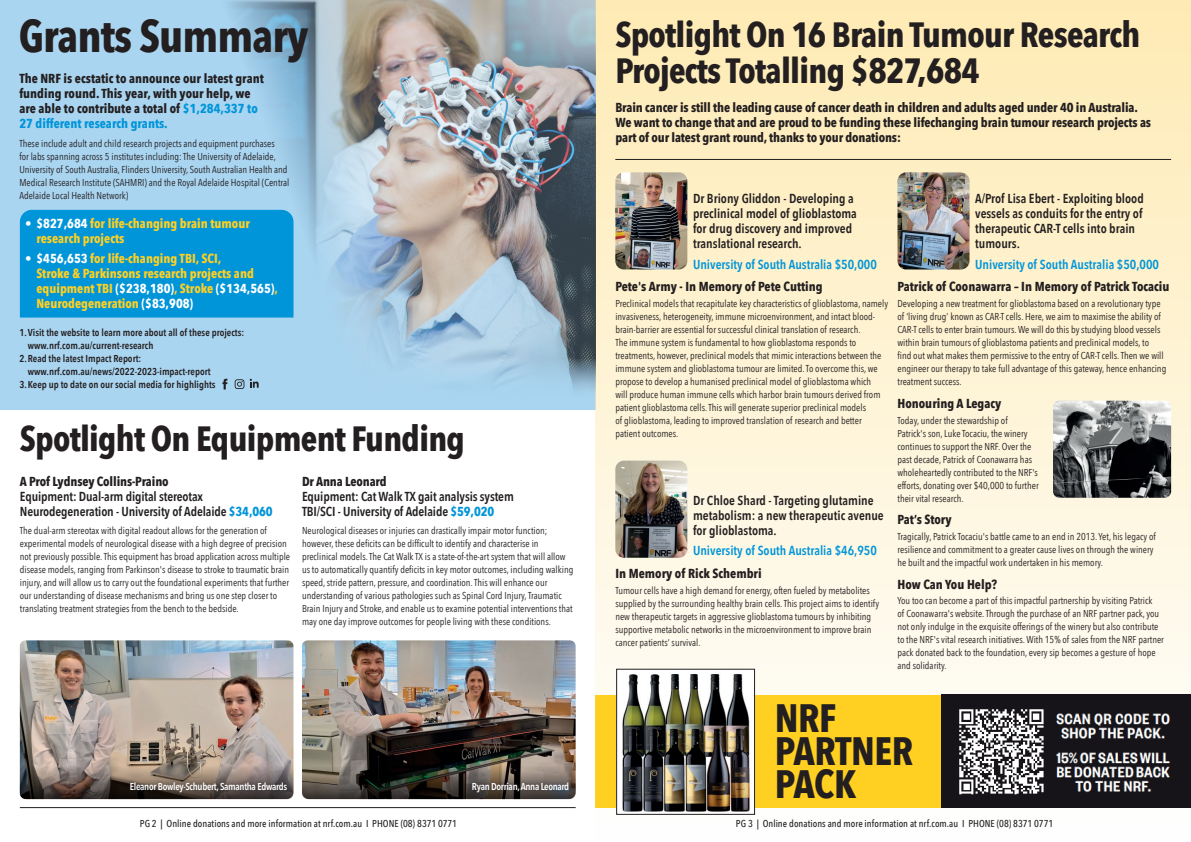
<style>
.page{position:relative;width:1191px;height:842px;background:#fff}
.page>*{position:absolute;margin:0;border:0;box-sizing:border-box;transform-origin:0 0}
.t1{font:700 45px "Avenir Next Condensed";letter-spacing:-.02em;color:#231f20}
.t2{font:700 39.5px/32.9px "Avenir Next Condensed";letter-spacing:-.01em;color:#231f20}
.t3{font:700 35px/36px "Avenir Next Condensed";letter-spacing:-.02em;color:#231f20}
.t4{font:700 13px/15px "Avenir Next Condensed";letter-spacing:-.01em;color:#231f20}
.t5{font:600 13px/15px "Avenir Next Condensed";color:#231f20}
.t6{font:700 13px/15px "Avenir Next Condensed";color:#ffd022}
.t7{font:600 13px "Avenir Next Condensed";color:#0095d9}
.t8{font:10px/13px "Avenir Next Condensed";color:#231f20}
.t9{font:600 10px "Avenir Next Condensed";color:#231f20}
.t10{font:500 10px "Avenir Next Condensed";letter-spacing:.005em;color:#231f20}
.t11{font:600 10px "Avenir Next Condensed";letter-spacing:-.03em;color:#fff}
.s1{color:#0095d9}
.s2{color:#fff}
.s3{font-weight:700;color:#0095d9}
</style>
<div class="page">
<div style="left:0;top:0;width:595px;height:409px;background:#aad5f1"></div>
<svg style="left:595px;top:0;width:596px;height:815px;background:#fdf2d2"></svg>
<div style="left:595px;top:695px;width:346px;height:112px;background:#ffd022"></div>
<div style="left:20px;top:210px;width:65px;height:108px;background:#0095d9"></div>
<hr style="left:20px;top:807px;width:555px;height:1px;background:#231f20">
<hr style="left:615px;top:159px;width:556px;height:1px;background:#231f20">
<img style="left:20px;top:640px;width:273px;height:122px">
<img style="left:615px;top:172px;width:72px;height:97px">
<img style="left:897px;top:172px;width:72px;height:97px">
<img style="left:615px;top:461px;width:72px;height:97px">
<img style="left:302px;top:640px;width:273px;height:122px">
<img style="left:85px;top:0;width:510px;height:391px">
<svg style="left:250px;top:379px;width:9px;height:9px"></svg>
<svg style="left:235px;top:379px;width:9px;height:10px"></svg>
<svg style="left:222px;top:379px;width:5px;height:10px"></svg>
<img style="left:1053px;top:401px;width:118px;height:97px">
<img style="left:618px;top:671px;width:135px;height:142px">
<div style="left:616px;top:669px;width:139px;height:146px;border:1px solid #231f20"></div>
<div style="left:941px;top:695px;width:250px;height:112px;background:#171419"></div>
<img style="left:956px;top:707px;width:223px;height:91px">
<img style="left:302px;top:762px;width:273px;height:37px">
<svg style="left:20px;top:762px;width:273px;height:37px;background:#786b63"></svg>
<div style="left:467px;top:777px;width:107px;height:20px;background:#231f20;opacity:.75"></div>
<div style="left:125px;top:777px;width:167px;height:20px;background:#231f20;opacity:.75"></div>
<h1 class="t1" style="left:19px;top:9px;width:291px">Grants Summary</h1>
<h3 class="t3" style="left:615px;top:16px;width:526px">Spotlight On 16 Brain Tumour Research<br>Projects Totalling $827,684</h3>
<p class="t4" style="left:615px;top:100px;width:537px">Brain cancer is still the leading cause of cancer death in children and adults aged under 40 in Australia.<br>We want to change that and are proud to be funding these lifechanging brain tumour research projects as part of our latest grant round, thanks to your donations:</p>
<h3 class="t4" style="left:19px;top:71px;width:246px">The NRF is ecstatic to announce our latest grant funding round. This year, with your help, we are able to contribute a total of <span class="s1">$1,284,337 to 27 different research grants.</span></h3>
<p class="t8" style="left:19px;top:136px;width:271px">These include adult and child research projects and equipment purchases<br>for labs spanning across 5 institutes including: The University of Adelaide, University of South Australia, Flinders University, South Australian Health and Medical Research Institute (SAHMRI) and the Royal Adelaide Hospital (Central Adelaide Local Health Network)</p>
<h3 class="t6" style="left:36px;top:216px;width:215px;text-indent:-11px"><span class="s2">• $827,684</span> for life-changing brain tumour research projects</h3>
<h3 class="t6" style="left:36px;top:251px;width:243px;text-indent:-11px"><span class="s2">• $456,653</span> for life-changing TBI, SCI,<br>Stroke &amp; Parkinsons research projects and equipment TBI <span class="s2">($238,180)</span>, Stroke <span class="s2">($134,565)</span>, Neurodegeneration <span class="s2">($83,908)</span></h3>
<p class="t9" style="left:19px;top:323px;width:226px">1.Visit the website to learn more about all of these projects:</p>
<p class="t9" style="left:28px;top:336px;width:127px">www.nrf.com.au/current-research</p>
<p class="t9" style="left:19px;top:349px;width:123px">2.Read the latest Impact Report:</p>
<p class="t9" style="left:28px;top:362px;width:184px">www.nrf.com.au/news/2022-2023-impact-report</p>
<p class="t9" style="left:19px;top:375px;width:198px">3.Keep up to date on our social media for highlights</p>
<h3 class="t5" style="left:975px;top:191px;width:170px">A/Prof Lisa Ebert - Exploiting blood vessels as conduits for the entry of therapeutic CAR-T cells into brain tumours.</h3>
<h3 class="t7" style="left:975px;top:253px;width:185px">University of South Australia $50,000</h3>
<h3 class="t4" style="left:897px;top:279px;width:273px">Patrick of Coonawarra – In Memory of Patrick Tocaciu</h3>
<p class="t8" style="left:897px;top:296px;width:270px">Developing a new treatment for glioblastoma based on a revolutionary type of ‘living drug’ known as CAR-T cells. Here, we aim to maximise the ability of CAR-T cells to enter brain tumours. We will do this by studying blood vessels within brain tumours of glioblastoma patients and preclinical models, to<br>find out what makes them permissive to the entry of CAR-T cells. Then we will engineer our therapy to take full advantage of this gateway, hence enhancing treatment success.</p>
<h3 class="t4" style="left:897px;top:396px;width:105px">Honouring A Legacy</h3>
<p class="t8" style="left:897px;top:413px;width:143px">Today, under the stewardship of Patrick's son, Luke Tocaciu, the winery continues to support the NRF. Over the past decade, Patrick of Coonawarra has wholeheartedly contributed to the NRF's efforts, donating over $40,000 to further their vital research.</p>
<h3 class="t4" style="left:897px;top:512px;width:56px">Pat’s Story</h3>
<p class="t8" style="left:897px;top:530px;width:260px">Tragically, Patrick Tocaciu's battle came to an end in 2013. Yet, his legacy of resilience and commitment to a greater cause lives on through the winery he built and the impactful work undertaken in his memory.</p>
<h3 class="t4" style="left:897px;top:576px;width:101px">How Can You Help?</h3>
<p class="t8" style="left:897px;top:594px;width:268px">You too can become a part of this impactful partnership by visiting Patrick<br>of Coonawarra's website. Through the purchase of an NRF partner pack, you not only indulge in the exquisite offerings of the winery but also contribute to the NRF's vital research initiatives. With 15% of sales from the NRF partner pack donated back to the foundation, every sip becomes a gesture of hope and solidarity.</p>
<h3 class="t5" style="left:693px;top:191px;width:165px">Dr Briony Gliddon - Developing a preclinical model of glioblastoma for drug discovery and improved translational research.</h3>
<h3 class="t7" style="left:693px;top:253px;width:185px">University of South Australia $50,000</h3>
<h3 class="t4" style="left:615px;top:279px;width:209px">Pete's Army - In Memory of Pete Cutting</h3>
<p class="t8" style="left:615px;top:296px;width:274px">Preclinical models that recapitulate key characteristics of glioblastoma, namely invasiveness, heterogeneity, immune microenvironment, and intact blood&shy;brain-barrier are essential for successful clinical translation of research.<br>The immune system is fundamental to how glioblastoma responds to treatments, however, preclinical models that mimic interactions between the immune system and glioblastoma tumour are limited. To overcome this, we propose to develop a humanised preclinical model of glioblastoma which<br>will produce human immune cells which harbor brain tumours derived from patient glioblastoma cells. This will generate superior preclinical models<br>of glioblastoma, leading to improved translation of research and better patient outcomes.</p>
<h3 class="t3" style="left:20px;top:420px;width:446px">Spotlight On Equipment Funding</h3>
<h3 class="t4" style="left:20px;top:473px;width:150px">A Prof Lydnsey Collins-Praino</h3>
<h3 class="t5" style="left:20px;top:488px;width:254px">Equipment: Dual-arm digital stereotax<br>Neurodegeneration - University of Adelaide <span class="s3">$34,060</span></h3>
<p class="t8" style="left:20px;top:524px;width:272px">The dual-arm stereotax with digital readout allows for the generation of experimental models of neurological disease with a high degree of precision not previously possible. This equipment has broad application across multiple disease models, ranging from Parkinson's disease to stroke to traumatic brain injury, and will allow us to carry out the foundational experiments that further our understanding of disease mechanisms and bring us one step closer to translating treatment strategies from the bench to the bedside.</p>
<h3 class="t4" style="left:302px;top:473px;width:86px">Dr Anna Leonard</h3>
<h3 class="t5" style="left:302px;top:488px;width:213px">Equipment: Cat Walk TX gait analysis system<br>TBI/SCI - University of Adelaide <span class="s3">$59,020</span></h3>
<p class="t8" style="left:302px;top:524px;width:273px">Neurological diseases or injuries can drastically impair motor function; however, these deficits can be difficult to identify and characterise in preclinical models. The Cat Walk TX is a state-of-the-art system that will allow us to automatically quantify deficits in key motor outcomes, including walking speed, stride pattern, pressure, and coordination. This will enhance our understanding of various pathologies such as Spinal Cord Injury, Traumatic Brain Injury and Stroke, and enable us to examine potential interventions that may one day improve outcomes for people living with these conditions.</p>
<h3 class="t5" style="left:693px;top:492px;width:192px">Dr Chloe Shard - Targeting glutamine metabolism: a new therapeutic avenue for glioblastoma.</h3>
<h3 class="t7" style="left:693px;top:540px;width:185px">University of South Australia $46,950</h3>
<h3 class="t4" style="left:615px;top:566px;width:148px">In Memory of Rick Schembri</h3>
<p class="t8" style="left:615px;top:583px;width:265px">Tumour cells have a high demand for energy, often fueled by metabolites supplied by the surrounding healthy brain cells. This project aims to identify new therapeutic targets in aggressive glioblastoma tumours by inhibiting supportive metabolic networks in the microenvironment to improve brain cancer patients’ survival.</p>
<p class="t11" style="left:130px;top:778px;width:159px">Eleanor Bowley-Schubert, Samantha Edwards</p>
<p class="t11" style="left:472px;top:778px;width:99px">Ryan Dorrian, Anna Leonard</p>
<h2 class="t2" style="left:774px;top:701px;width:140px">NRF<br>PARTNER</h2>
<h2 class="t2" style="left:774px;top:767px;width:83px">PACK</h2>
<p class="t10" style="left:140px;top:818px;width:319px">PG 2 | Online donations and more information at nrf.com.au I PHONE (08) 8371 0771</p>
<p class="t10" style="left:736px;top:818px;width:319px">PG 3 | Online donations and more information at nrf.com.au I PHONE (08) 8371 0771</p>
</div>
